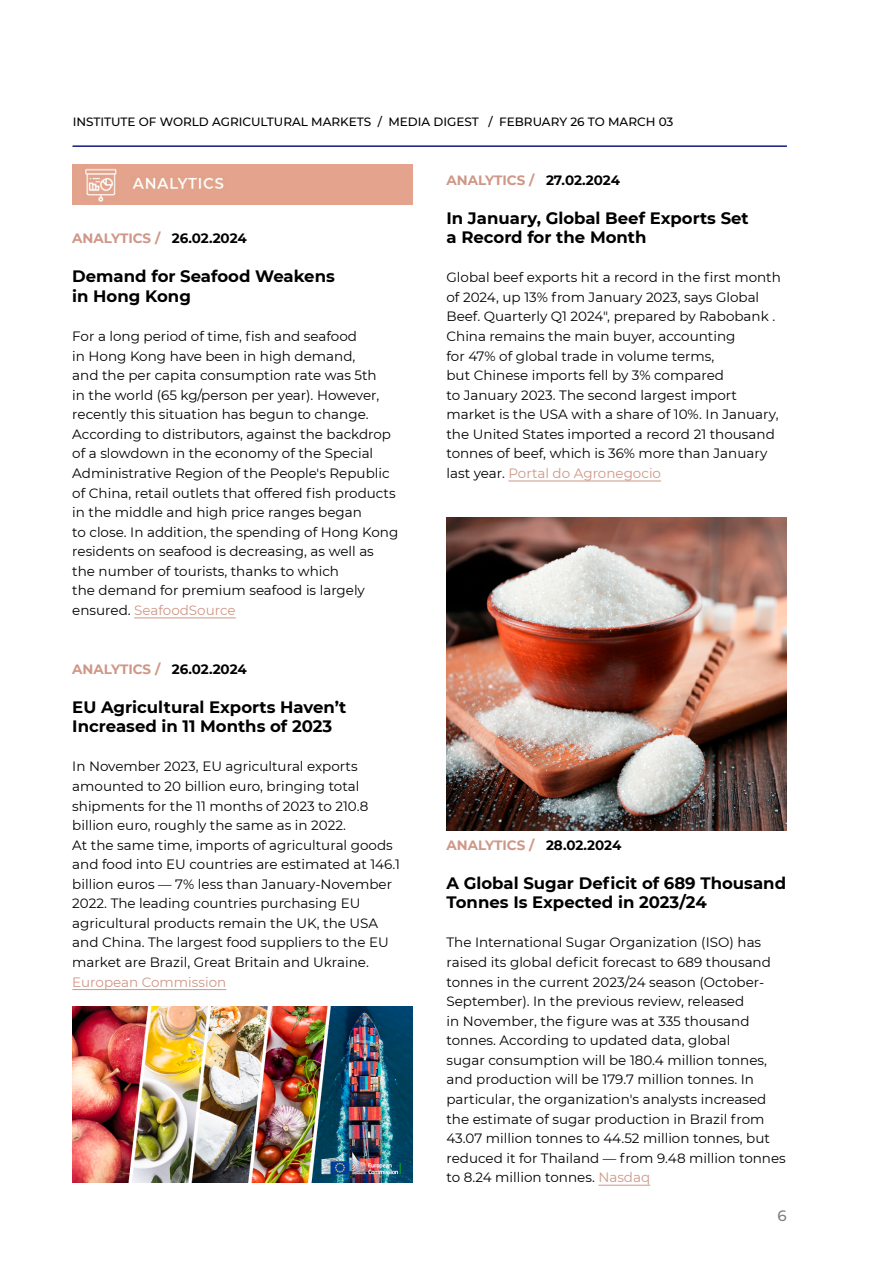
<style>
.page{position:relative;width:893px;height:1263px;background:#fff}
.page>*{position:absolute;margin:0;border:0;box-sizing:border-box;transform-origin:0 0}
.Заголовок_новости{font:700 16.5px/19.5px "Montserrat";color:#000}
.t1{font:500 15px "Montserrat";color:#817f7e}
.основной_текст{font:13.5px/19.5px "Montserrat";color:#000}
.даты_и_разделы{font:700 13.5px "Montserrat";color:#cf9787}
.Дайджест_росс_сми{font:500 12px "Montserrat";color:#000}
.s1{color:#000}
.s2{color:#cf9787}
</style>
<div class="page">
<hr style="left:73px;top:145px;width:714px;height:2px;background:#131a7d">
<hr style="left:134px;top:617px;width:102px;height:1px;background:#cf9787">
<hr style="left:508px;top:481px;width:153px;height:1px;background:#cf9787">
<hr style="left:598px;top:1185px;width:52px;height:1px;background:#cf9787">
<img style="left:72px;top:165px;width:340px;height:39px">
<hr style="left:72px;top:989px;width:154px;height:1px;background:#cf9787">
<img style="left:446px;top:517px;width:341px;height:313px">
<img style="left:72px;top:1006px;width:340px;height:176px">
<p class="Дайджест_росс_сми" style="left:73px;top:113px;width:602px">INSTITUTE OF WORLD AGRICULTURAL MARKETS / MEDIA DIGEST / FEBRUARY 26 TO MARCH 03</p>
<p class="даты_и_разделы" style="left:72px;top:229px;width:176px">ANALYTICS / <span class="s1">26.02.2024</span></p>
<p class="Заголовок_новости" style="left:72px;top:266px;width:264px">Demand for Seafood Weakens in Hong Kong</p>
<p class="основной_текст" style="left:72px;top:326px;width:328px">For a long period of time, fish and seafood<br>in Hong Kong have been in high demand,<br>and the per capita consumption rate was 5th<br>in the world (65 kg/person per year). However, recently this situation has begun to change.<br>According to distributors, against the backdrop of a slowdown in the economy of the Special Administrative Region of the People's Republic of China, retail outlets that offered fish products in the middle and high price ranges began<br>to close. In addition, the spending of Hong Kong residents on seafood is decreasing, as well as the number of tourists, thanks to which<br>the demand for premium seafood is largely ensured. <span class="s2">SeafoodSource</span></p>
<p class="даты_и_разделы" style="left:72px;top:659px;width:176px">ANALYTICS / <span class="s1">26.02.2024</span></p>
<p class="Заголовок_новости" style="left:72px;top:696px;width:276px">EU Agricultural Exports Haven’t<br>Increased in 11 Months of 2023</p>
<p class="основной_текст" style="left:72px;top:756px;width:329px">In November 2023, EU agricultural exports amounted to 20 billion euro, bringing total shipments for the 11 months of 2023 to 210.8 billion euro, roughly the same as in 2022.<br>At the same time, imports of agricultural goods and food into EU countries are estimated at 146.1 billion euros — 7% less than January-November 2022. The leading countries purchasing EU agricultural products remain the UK, the USA and China. The largest food suppliers to the EU market are Brazil, Great Britain and Ukraine.<br><span class="s2">European Commission</span></p>
<p class="даты_и_разделы" style="left:446px;top:170px;width:175px">ANALYTICS / <span class="s1">27.02.2024</span></p>
<p class="Заголовок_новости" style="left:446px;top:207px;width:304px">In January, Global Beef Exports Set a Record for the Month</p>
<p class="основной_текст" style="left:446px;top:267px;width:336px">Global beef exports hit a record in the first month of 2024, up 13% from January 2023, says Global Beef. Quarterly Q1 2024", prepared by Rabobank .<br>China remains the main buyer, accounting<br>for 47% of global trade in volume terms,<br>but Chinese imports fell by 3% compared<br>to January 2023. The second largest import market is the USA with a share of 10%. In January, the United States imported a record 21 thousand tonnes of beef, which is 36% more than January last year. <span class="s2">Portal do Agronegocio</span></p>
<p class="даты_и_разделы" style="left:446px;top:835px;width:176px">ANALYTICS / <span class="s1">28.02.2024</span></p>
<p class="Заголовок_новости" style="left:446px;top:872px;width:341px">A Global Sugar Deficit of 689 Thousand<br>Tonnes Is Expected in 2023/24</p>
<p class="основной_текст" style="left:446px;top:932px;width:341px">The International Sugar Organization (ISO) has raised its global deficit forecast to 689 thousand tonnes in the current 2023/24 season (October-September). In the previous review, released<br>in November, the figure was at 335 thousand tonnes. According to updated data, global<br>sugar consumption will be 180.4 million tonnes, and production will be 179.7 million tonnes. In particular, the organization's analysts increased the estimate of sugar production in Brazil from 43.07 million tonnes to 44.52 million tonnes, but reduced it for Thailand — from 9.48 million tonnes to 8.24 million tonnes. <span class="s2">Nasdaq</span></p>
<p class="t1" style="left:777px;top:1205px;width:11px">6</p>
</div>
